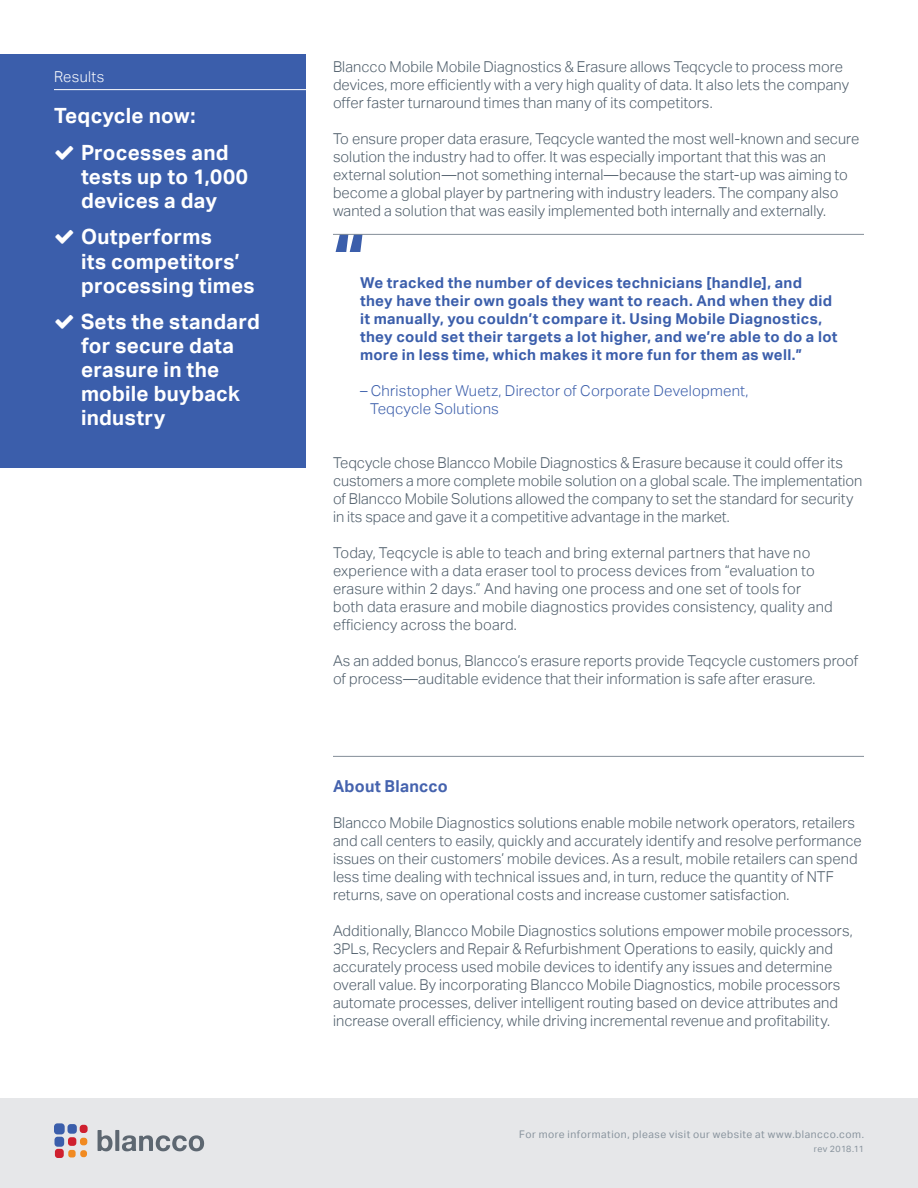
<style>
.page{position:relative;width:918px;height:1188px;background:#fff}
.page>*{position:absolute;margin:0;border:0;box-sizing:border-box;transform-origin:0 0}
.t1{font:700 21px/24px "Aktiv Grotesk";letter-spacing:.015em;color:#fff}
.t2{font:700 16.5px "Aktiv Grotesk";letter-spacing:.015em;color:#4563ae}
.t3{font:300 15px/18px "Aktiv Grotesk";letter-spacing:.005em;color:#4f5e6b}
.t4{font:700 15px/18px "Aktiv Grotesk";letter-spacing:.02em;color:#3b5eab}
.t5{font:300 15px/18px "Aktiv Grotesk";letter-spacing:.015em;color:#3b5eab}
.t6{font:300 15px "Aktiv Grotesk";letter-spacing:.025em;color:#fff}
.t7{font:10.5px "Aktiv Grotesk";letter-spacing:.05em;color:#88939d}
.t8{font:9px "Aktiv Grotesk";letter-spacing:.035em;color:#88939d}
</style>
<div class="page">
<div style="left:0;top:1098px;width:918px;height:90px;background:#e6e7e9"></div>
<svg style="left:98px;top:1130px;width:106px;height:21px"></svg>
<div style="left:68px;top:1150px;width:8px;height:7px;background:#f18a21;border-radius:3px"></div>
<div style="left:80px;top:1150px;width:7px;height:7px;background:#f18a21;border-radius:3px"></div>
<div style="left:80px;top:1138px;width:7px;height:7px;background:#f18a21;border-radius:3px"></div>
<div style="left:55px;top:1137px;width:9px;height:10px;background:#3b5eab;border-radius:3px"></div>
<div style="left:54px;top:1123px;width:11px;height:11px;background:#3b5eab;border-radius:3px"></div>
<div style="left:68px;top:1124px;width:9px;height:10px;background:#3b5eab;border-radius:3px"></div>
<div style="left:55px;top:1149px;width:9px;height:9px;background:#cf202f;border-radius:3px"></div>
<div style="left:68px;top:1137px;width:8px;height:9px;background:#cf202f;border-radius:3px"></div>
<div style="left:80px;top:1125px;width:8px;height:8px;background:#cf202f;border-radius:3px"></div>
<div style="left:0;top:54px;width:306px;height:414px;background:#3b5eab"></div>
<hr style="left:54px;top:89px;width:252px;height:1px;background:#fff">
<hr style="left:333px;top:756px;width:531px;height:1px;background:#838e98">
<svg style="left:336px;top:235px;width:27px;height:17px"></svg>
<hr style="left:333px;top:234px;width:531px;height:1px;background:#838e98">
<p class="t6" style="left:54px;top:68px;width:52px">Results</p>
<h1 class="t1" style="left:81px;top:97px;width:149px;line-height:36.8px;text-indent:-27px">Teqcycle now:<br>Processes and</h1>
<h1 class="t1" style="left:81px;top:165px;width:169px">tests up to 1,000 devices a day</h1>
<h1 class="t1" style="left:81px;top:225px;width:175px">Outperforms<br>its competitors’ processing times</h1>
<h1 class="t1" style="left:81px;top:310px;width:180px">Sets the standard for secure data erasure in the mobile buyback industry</h1>
<p class="t3" style="left:333px;top:58px;width:518px">Blancco Mobile Mobile Diagnostics &amp; Erasure allows Teqcycle to process more devices, more efficiently with a very high quality of data. It also lets the company offer faster turnaround times than many of its competitors.</p>
<p class="t3" style="left:333px;top:130px;width:528px">To ensure proper data erasure, Teqcycle wanted the most well-known and secure solution the industry had to offer. It was especially important that this was an external solution—not something internal—because the start-up was aiming to become a global player by partnering with industry leaders. The company also wanted a solution that was easily implemented both internally and externally.</p>
<p class="t4" style="left:360px;top:274px;width:479px">We tracked the number of devices technicians [handle], and they have their own goals they want to reach. And when they did it manually, you couldn’t compare it. Using Mobile Diagnostics, they could set their targets a lot higher, and we’re able to do a lot more in less time, which makes it more fun for them as well.”</p>
<p class="t5" style="left:370px;top:382px;width:380px;text-indent:-10px">– Christopher Wuetz, Director of Corporate Development,<br>Teqcycle Solutions</p>
<p class="t3" style="left:333px;top:454px;width:531px">Teqcycle chose Blancco Mobile Diagnostics &amp; Erasure because it could offer its customers a more complete mobile solution on a global scale. The implementation of Blancco Mobile Solutions allowed the company to set the standard for security in its space and gave it a competitive advantage in the market.</p>
<p class="t3" style="left:333px;top:544px;width:501px">Today, Teqcycle is able to teach and bring external partners that have no experience with a data eraser tool to process devices from “evaluation to erasure within 2 days.” And having one process and one set of tools for both data erasure and mobile diagnostics provides consistency, quality and efficiency across the board.</p>
<p class="t3" style="left:333px;top:652px;width:527px">As an added bonus, Blancco’s erasure reports provide Teqcycle customers proof of process—auditable evidence that their information is safe after erasure.</p>
<p class="t2" style="left:333px;top:777px;width:116px">About Blancco</p>
<p class="t3" style="left:333px;top:814px;width:530px">Blancco Mobile Diagnostics solutions enable mobile network operators, retailers and call centers to easily, quickly and accurately identify and resolve performance issues on their customers’ mobile devices. As a result, mobile retailers can spend less time dealing with technical issues and, in turn, reduce the quantity of NTF returns, save on operational costs and increase customer satisfaction.</p>
<p class="t3" style="left:333px;top:922px;width:521px">Additionally, Blancco Mobile Diagnostics solutions empower mobile processors, 3PLs, Recyclers and Repair &amp; Refurbishment Operations to easily, quickly and accurately process used mobile devices to identify any issues and determine overall value. By incorporating Blancco Mobile Diagnostics, mobile processors automate processes, deliver intelligent routing based on device attributes and increase overall efficiency, while driving incremental revenue and profitability.</p>
<p class="t7" style="left:519px;top:1129px;width:346px">For more information, please visit our website at www.blancco.com.</p>
<p class="t8" style="left:814px;top:1144px;width:52px">rev 2018.11</p>
</div>
